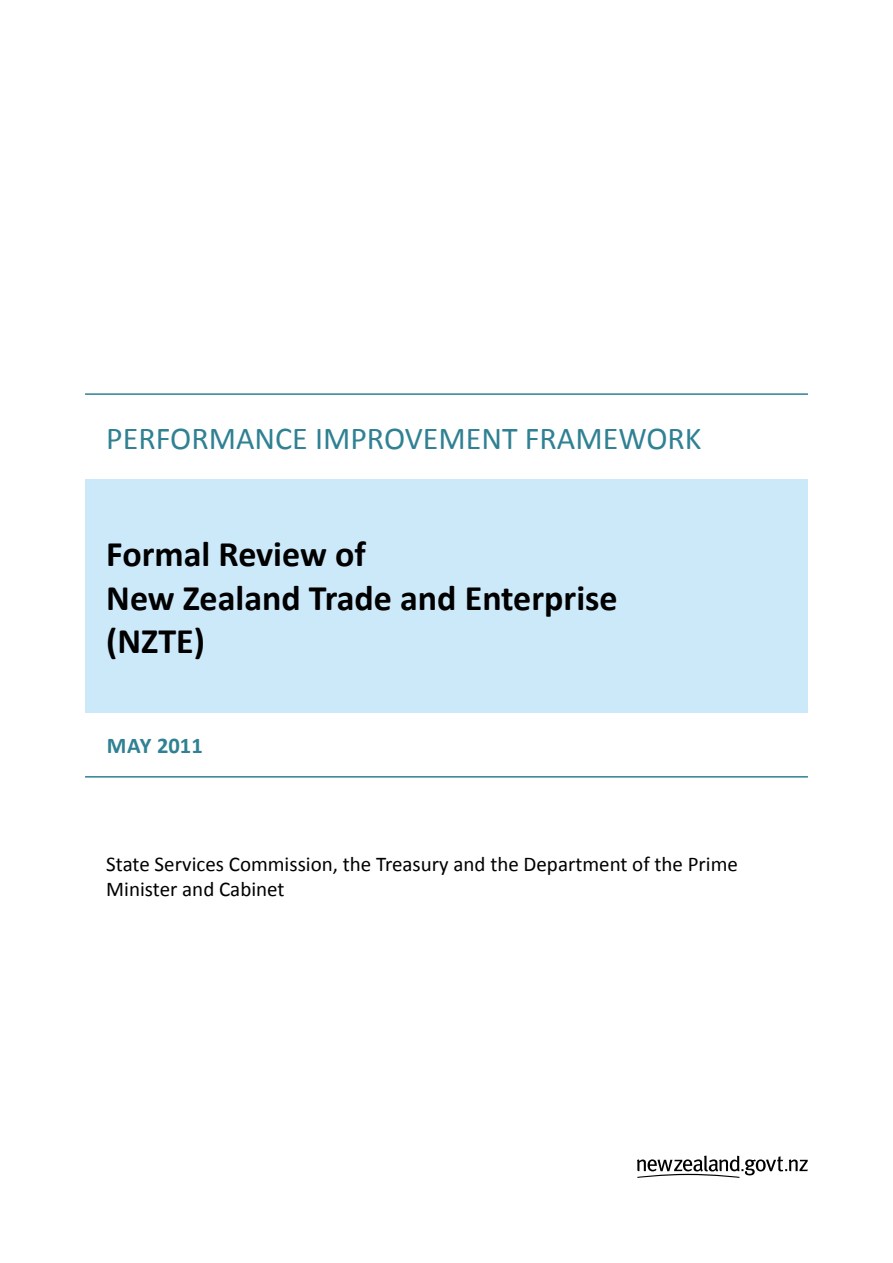
<style>
.page{position:relative;width:893px;height:1263px;background:#fff}
.page>*{position:absolute;margin:0;border:0;box-sizing:border-box;transform-origin:0 0}
.t1{font:700 36px/43.2px "Calibri";color:#000}
.t2{font:31.95px "Calibri";color:#2f8193}
.t3{font:700 22.5px "Calibri";color:#2f8193}
.t4{font:21px/25.2px "Calibri";color:#000}
</style>
<div class="page">
<div style="left:85px;top:479px;width:723px;height:234px;background:#cce9fa"></div>
<svg style="left:637px;top:1155px;width:171px;height:23px"></svg>
<hr style="left:85px;top:393px;width:723px;height:2px;background:#2f8193">
<hr style="left:85px;top:776px;width:723px;height:1px;background:#2f8193">
<h2 class="t2" style="left:106px;top:419px;width:597px">Performance Improvement Framework</h2>
<h1 class="t1" style="left:106px;top:531px;width:513px">Formal Review of<br>New Zealand Trade and Enterprise (NZTE)</h1>
<p class="t3" style="left:107px;top:731px;width:98px">MAY 2011</p>
<p class="t4" style="left:106px;top:850px;width:633px">State Services Commission, the Treasury and the Department of the Prime<br>M inister and Cabinet</p>
</div>
